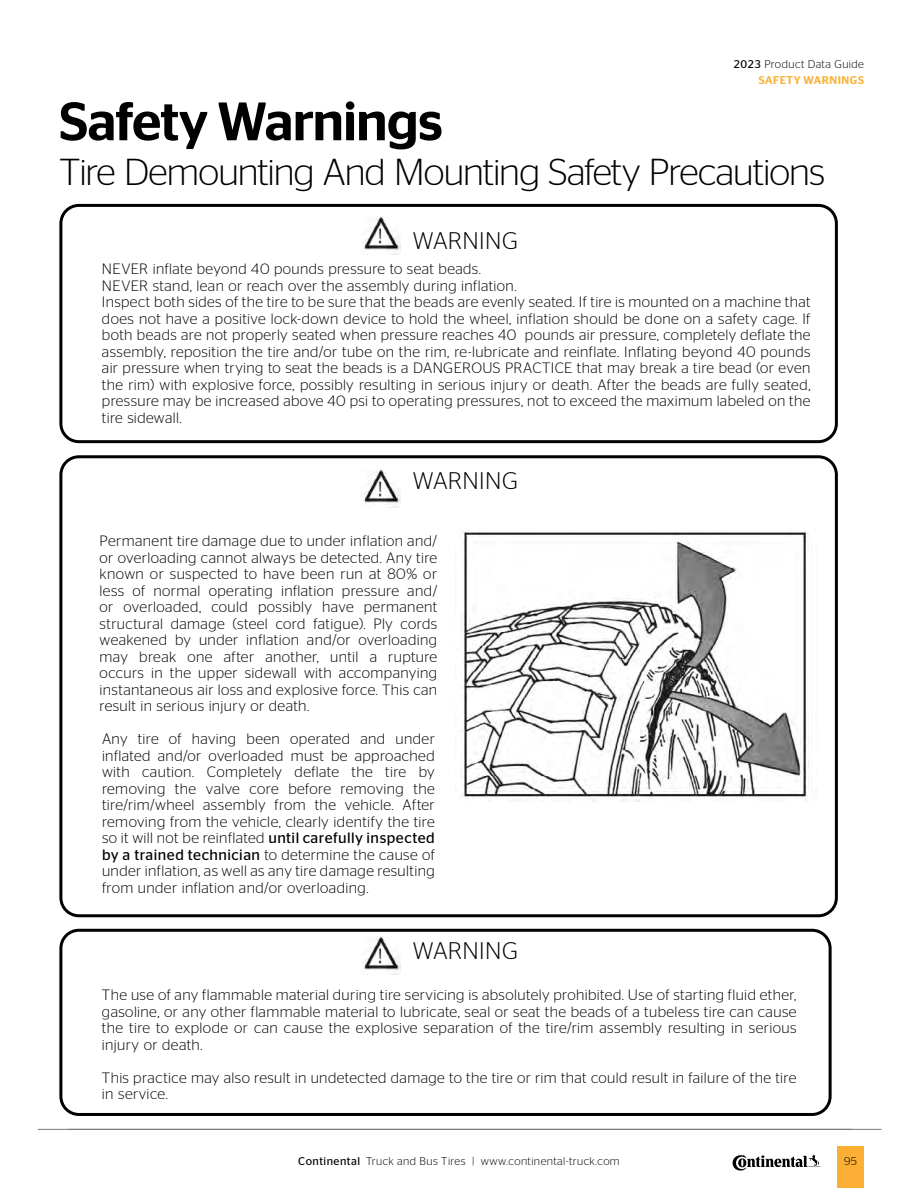
<style>
.page{position:relative;width:918px;height:1188px;background:#fff}
.page>*{position:absolute;margin:0;border:0;box-sizing:border-box;transform-origin:0 0}
.t1{font:500 54px "Continental Stag Sans";letter-spacing:-.015em;color:#000}
.t2{font:300 37.5px "Continental Stag Sans";letter-spacing:-.025em;color:#000}
.t3{font:300 24px "Continental Stag Sans";letter-spacing:.015em;color:#000}
.t4{font:300 15px/16.5px "Continental Stag Sans";letter-spacing:.025em;color:#000;text-align:justify}
.t5{font:300 11.25px/16.5px "Continental Stag Sans";letter-spacing:.035em;color:#000;text-align:right}
.s1{font-weight:400}
.s2{font-weight:500;color:#fbaf34}
</style>
<div class="page">
<svg style="left:733px;top:1155px;width:87px;height:16px"></svg>
<div style="left:837px;top:1176px;width:27px;height:12px;background:#fbaf34"></div>
<div style="left:837px;top:1146px;width:27px;height:34px;background:#fbaf34"></div>
<hr style="left:68px;top:1129px;width:813px;height:1px;background:#77787b">
<hr style="left:38px;top:1129px;width:813px;height:1px;background:#77787b">
<div style="left:59px;top:929px;width:773px;height:187px;border:3px solid #000;border-radius:18px"></div>
<div style="left:59px;top:204px;width:779px;height:239px;border:3px solid #000;border-radius:18px"></div>
<img style="left:363px;top:217px;width:37px;height:38px">
<div style="left:59px;top:455px;width:779px;height:462px;border:3px solid #000;border-radius:18px"></div>
<img style="left:363px;top:469px;width:37px;height:38px">
<img style="left:462px;top:530px;width:347px;height:272px">
<img style="left:363px;top:937px;width:37px;height:38px">
<p class="t5" style="left:734px;top:56px;width:132px"><span class="s1">2023</span> Product Data Guide<br><span class="s2">SAFETY WARNINGS</span></p>
<h1 class="t1" style="left:59px;top:90px;width:385px">Safety Warnings</h1>
<h2 class="t2" style="left:59px;top:152px;width:767px">Tire Demounting And Mounting Safety Precautions</h2>
<h3 class="t3" style="left:413px;top:228px;width:107px">WARNING</h3>
<p class="t4" style="left:102px;top:260px;width:710px;text-align:left">NEVER inflate beyond 40 pounds pressure to seat beads.<br>NEVER stand, lean or reach over the assembly during inflation.<br>Inspect both sides of the tire to be sure that the beads are evenly seated. If tire is mounted on a machine that does not have a positive lock-down device to hold the wheel, inflation should be done on a safety cage. If both beads are not properly seated when pressure reaches 40 pounds air pressure, completely deflate the assembly, reposition the tire and/or tube on the rim, re-lubricate and reinflate. Inflating beyond 40 pounds air pressure when trying to seat the beads is a DANGEROUS PRACTICE that may break a tire bead (or even the rim) with explosive force, possibly resulting in serious injury or death. After the beads are fully seated, pressure may be increased above 40 psi to operating pressures, not to exceed the maximum labeled on the tire sidewall.</p>
<h3 class="t3" style="left:413px;top:467px;width:107px">WARNING</h3>
<p class="t4" style="left:100px;top:533px;width:339px">Permanent tire damage due to under inflation and/ or overloading cannot always be detected. Any tire known or suspected to have been run at 80% or less of normal operating inflation pressure and/ or overloaded, could possibly have permanent structural damage (steel cord fatigue). Ply cords weakened by under inflation and/or overloading may break one after another, until a rupture occurs in the upper sidewall with accompanying instantaneous air loss and explosive force. This can result in serious injury or death.</p>
<p class="t4" style="left:102px;top:731px;width:334px">Any tire of having been operated and under inflated and/or overloaded must be approached with caution. Completely deflate the tire by removing the valve core before removing the tire/rim/wheel assembly from the vehicle. After removing from the vehicle, clearly identify the tire so it will not be reinflated <span class="s1">until carefully inspected by a trained technician</span> to determine the cause of under inflation, as well as any tire damage resulting from under inflation and/or overloading.</p>
<h3 class="t3" style="left:413px;top:937px;width:107px">WARNING</h3>
<p class="t4" style="left:102px;top:986px;width:696px">The use of any flammable material during tire servicing is absolutely prohibited. Use of starting fluid ether, gasoline, or any other flammable material to lubricate, seal or seat the beads of a tubeless tire can cause the tire to explode or can cause the explosive separation of the tire/rim assembly resulting in serious injury or death.</p>
<p class="t4" style="left:102px;top:1069px;width:696px">This practice may also result in undetected damage to the tire or rim that could result in failure of the tire in service.</p>
<p class="t5" style="left:298px;top:1153px;width:323px"><span class="s1">Continental</span> Truck and Bus Tires | www.continental-truck.com</p>
<p class="t5" style="left:844px;top:1153px;width:14px">95</p>
</div>
